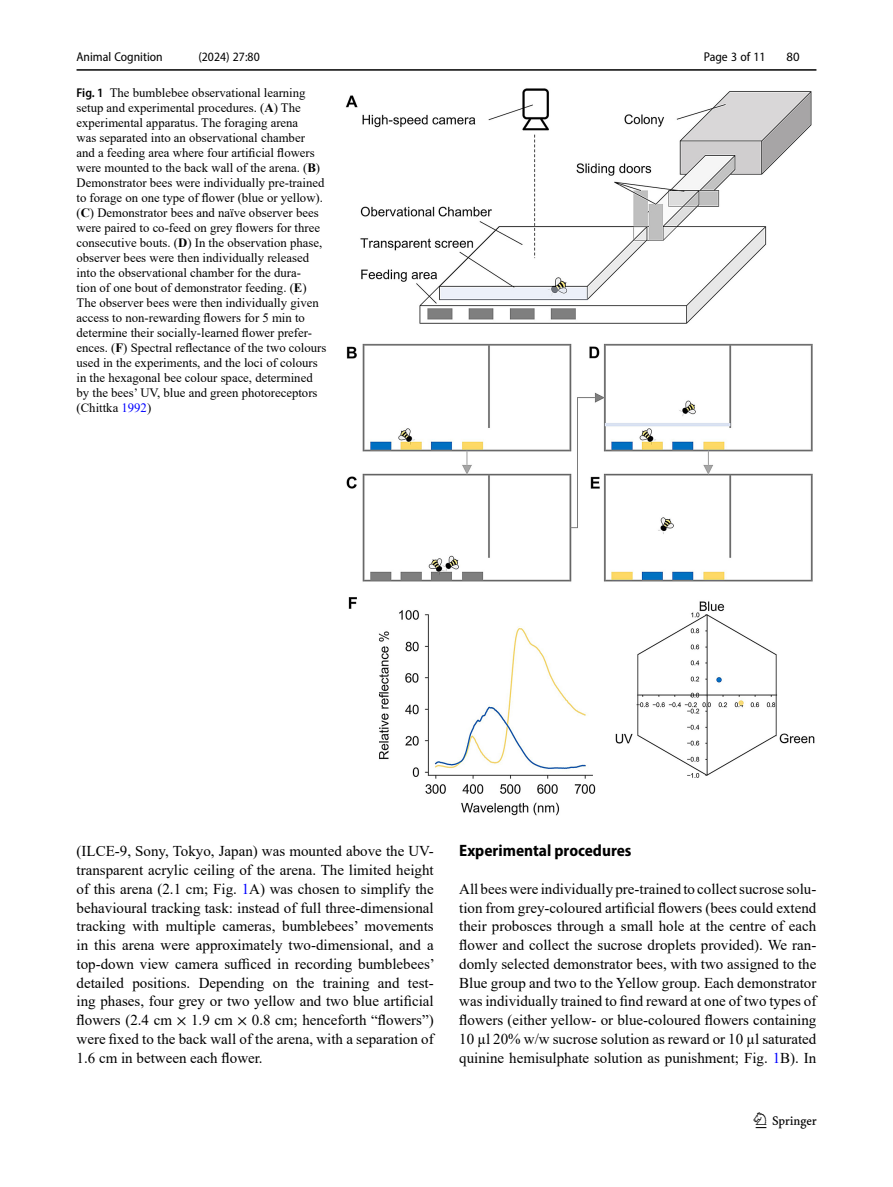
<style>
.page{position:relative;width:893px;height:1187px;background:#fff}
.page>*{position:absolute;margin:0;border:0;box-sizing:border-box;transform-origin:0 0}
.t1{font:22.5px "Springnew";color:#000}
.Head_2{font:700 semi-condensed 16.5px "Myriad Pro";color:#000}
.Body_Text_Indent{font:15px/18.8px "Times New Roman";color:#000;text-align:justify}
.Body_Text{font:15px/18.8px "Times New Roman";color:#000;text-align:justify}
.Figure_Caption_Side{font:12.75px/15px "Times New Roman";color:#000}
.t2{font:semi-condensed 12.75px "Myriad Pro";color:#000}
.t3{font:12.75px "Myriad Pro";color:#000}
.s1{font-family:"Myriad Pro";font-weight:600;font-stretch:semi-condensed}
.s2{font-weight:700}
.s3{color:#00f}
.s4{font-family:"STIX"}
</style>
<div class="page">
<hr style="left:77px;top:69px;width:739px;height:2px;background:#000">
<img style="left:345px;top:88px;width:470px;height:728px">
<p class="t2" style="left:77px;top:49px;width:88px">Animal Cognition</p>
<p class="t2" style="left:198px;top:49px;width:63px">(2024) 27:80</p>
<p class="Figure_Caption_Side" style="left:77px;top:84px;width:251px"><span class="s1">Fig. 1</span> The bumblebee observational learning setup and experimental procedures. (<span class="s2">A</span>) The experimental apparatus. The foraging arena<br>was separated into an observational chamber and a feeding area where four artificial flowers were mounted to the back wall of the arena. (<span class="s2">B</span>)<br>Demonstrator bees were individually pre-trained to forage on one type of flower (blue or yellow). (<span class="s2">C</span>) Demonstrator bees and naïve observer bees were paired to co-feed on grey flowers for three consecutive bouts. (<span class="s2">D</span>) In the observation phase, observer bees were then individually released into the observational chamber for the dura-<br>tion of one bout of demonstrator feeding. (<span class="s2">E</span>)<br>The observer bees were then individually given access to non-rewarding flowers for 5 min to determine their socially-learned flower prefer&shy;ences. (<span class="s2">F</span>) Spectral reflectance of the two colours used in the experiments, and the loci of colours in the hexagonal bee colour space, determined by the bees’ UV, blue and green photoreceptors (Chittka <span class="s3">1992</span>)</p>
<p class="t2" style="left:704px;top:49px;width:63px">Page 3 of 11</p>
<p class="t3" style="left:786px;top:48px;width:15px">80</p>
<p class="Body_Text_Indent" style="left:77px;top:841px;width:360px">(ILCE-9, Sony, Tokyo, Japan) was mounted above the UV&shy;transparent acrylic ceiling of the arena. The limited height of this arena (2.1 cm; Fig. <span class="s3">1</span>A) was chosen to simplify the behavioural tracking task: instead of full three-dimensional tracking with multiple cameras, bumblebees’ movements in this arena were approximately two-dimensional, and a top-down view camera sufficed in recording bumblebees’ detailed positions. Depending on the training and test&shy;ing phases, four grey or two yellow and two blue artificial flowers (2.4 cm <span class="s4">×</span> 1.9 cm <span class="s4">×</span> 0.8 cm; henceforth “flowers”) were fixed to the back wall of the arena, with a separation of 1.6 cm in between each flower.</p>
<p class="Head_2" style="left:459px;top:840px;width:174px">Experimental procedures</p>
<p class="Body_Text" style="left:459px;top:878px;width:359px">All bees were individually pre-trained to collect sucrose solu&shy;tion from grey-coloured artificial flowers (bees could extend their probosces through a small hole at the centre of each flower and collect the sucrose droplets provided). We ran&shy;domly selected demonstrator bees, with two assigned to the Blue group and two to the Yellow group. Each demonstrator was individually trained to find reward at one of two types of flowers (either yellow- or blue-coloured flowers containing 10 µl 20% w/w sucrose solution as reward or 10 µl saturated quinine hemisulphate solution as punishment; Fig. <span class="s3">1</span>B). In</p>
<h1 class="t1" style="left:756px;top:1107px;width:63px">1 3</h1>
</div>
